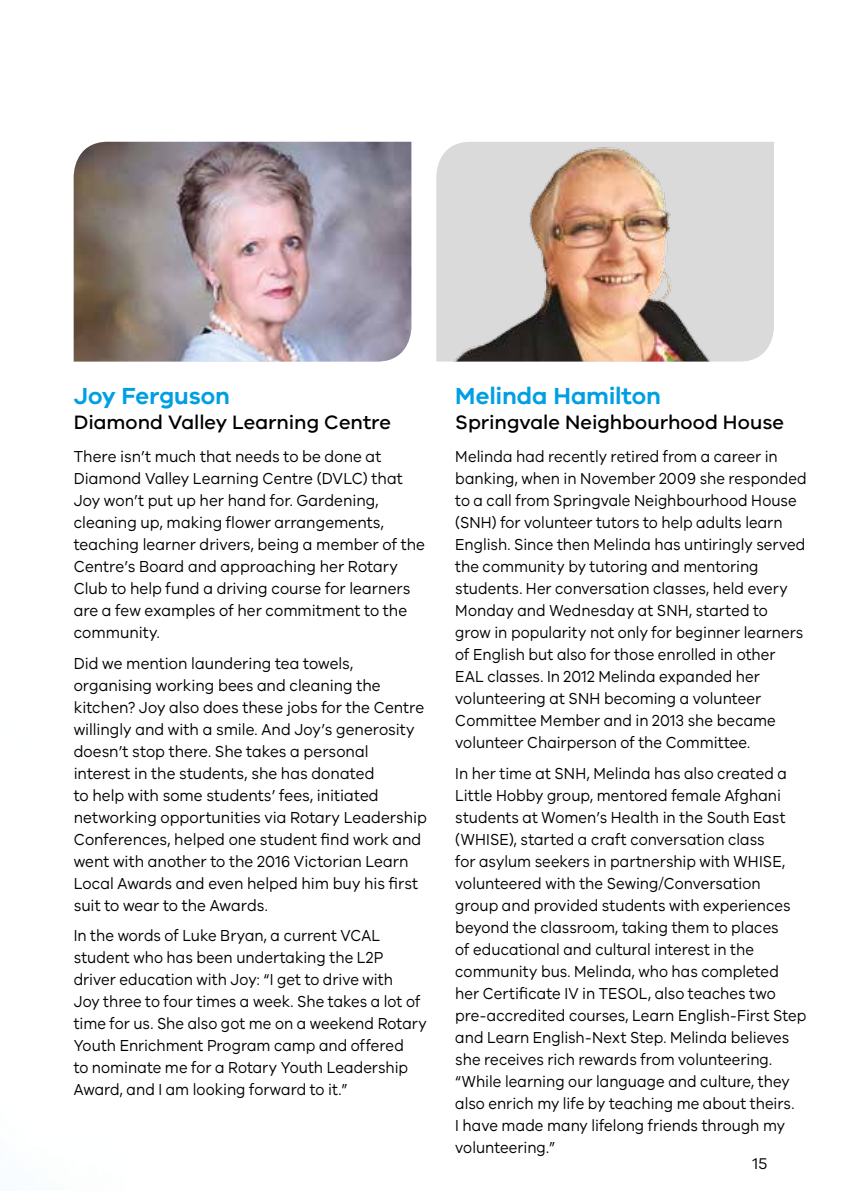
<style>
.page{position:relative;width:842px;height:1191px;background:#fff}
.page>*{position:absolute;margin:0;border:0;box-sizing:border-box;transform-origin:0 0}
.t1{font:600 24px "VIC";letter-spacing:-.005em;color:#009fe3}
.t2{font:500 20px "VIC";color:#000}
.t3{font:16.4px/22px "VIC";color:#000;scale:.9 1}
.t4{font:16.4px/22px "VIC";color:#000;scale:.92 1}
.t5{font:16px "VIC";color:#000}
</style>
<div class="page">
<img style="left:74px;top:142px;width:337px;height:219px">
<svg style="left:436px;top:142px;width:338px;height:219px;background:#ddd"></svg>
<img style="left:439px;top:142px;width:324px;height:219px">
<h1 class="t1" style="left:74px;top:381px;width:158px">Joy Ferguson</h1>
<p class="t2" style="left:74px;top:410px;width:319px">Diamond Valley Learning Centre</p>
<p class="t4" style="left:74px;top:445px;width:383px">There isn’t much that needs to be done at Diamond Valley Learning Centre (DVLC) that Joy won’t put up her hand for. Gardening, cleaning up, making flower arrangements, teaching learner drivers, being a member of the Centre’s Board and approaching her Rotary Club to help fund a driving course for learners are a few examples of her commitment to the community.</p>
<p class="t4" style="left:74px;top:651px;width:385px">Did we mention laundering tea towels, organising working bees and cleaning the kitchen? Joy also does these jobs for the Centre willingly and with a smile. And Joy’s generosity doesn’t stop there. She takes a personal interest in the students, she has donated<br>to help with some students’ fees, initiated networking opportunities via Rotary Leadership Conferences, helped one student find work and went with another to the 2016 Victorian Learn Local Awards and even helped him buy his first suit to wear to the Awards.</p>
<p class="t3" style="left:74px;top:924px;width:394px">In the words of Luke Bryan, a current VCAL student who has been undertaking the L2P driver education with Joy: “I get to drive with<br>Joy three to four times a week. She takes a lot of time for us. She also got me on a weekend Rotary Youth Enrichment Program camp and offered<br>to nominate me for a Rotary Youth Leadership Award, and I am looking forward to it.”</p>
<h1 class="t1" style="left:455px;top:381px;width:207px">Melinda Hamilton</h1>
<p class="t2" style="left:455px;top:410px;width:330px">Springvale Neighbourhood House</p>
<p class="t3" style="left:455px;top:445px;width:392px">Melinda had recently retired from a career in banking, when in November 2009 she responded to a call from Springvale Neighbourhood House (SNH) for volunteer tutors to help adults learn English. Since then Melinda has untiringly served the community by tutoring and mentoring students. Her conversation classes, held every Monday and Wednesday at SNH, started to grow in popularity not only for beginner learners of English but also for those enrolled in other EAL classes. In 2012 Melinda expanded her volunteering at SNH becoming a volunteer Committee Member and in 2013 she became volunteer Chairperson of the Committee.</p>
<p class="t3" style="left:455px;top:761px;width:391px">In her time at SNH, Melinda has also created a Little Hobby group, mentored female Afghani students at Women’s Health in the South East (WHISE), started a craft conversation class<br>for asylum seekers in partnership with WHISE, volunteered with the Sewing/Conversation group and provided students with experiences beyond the classroom, taking them to places<br>of educational and cultural interest in the community bus. Melinda, who has completed her Certificate IV in TESOL, also teaches two pre-accredited courses, Learn English-First Step and Learn English-Next Step. Melinda believes she receives rich rewards from volunteering. “While learning our language and culture, they also enrich my life by teaching me about theirs.<br>I have made many lifelong friends through my volunteering.”</p>
<p class="t5" style="left:752px;top:1153px;width:17px">15</p>
</div>
